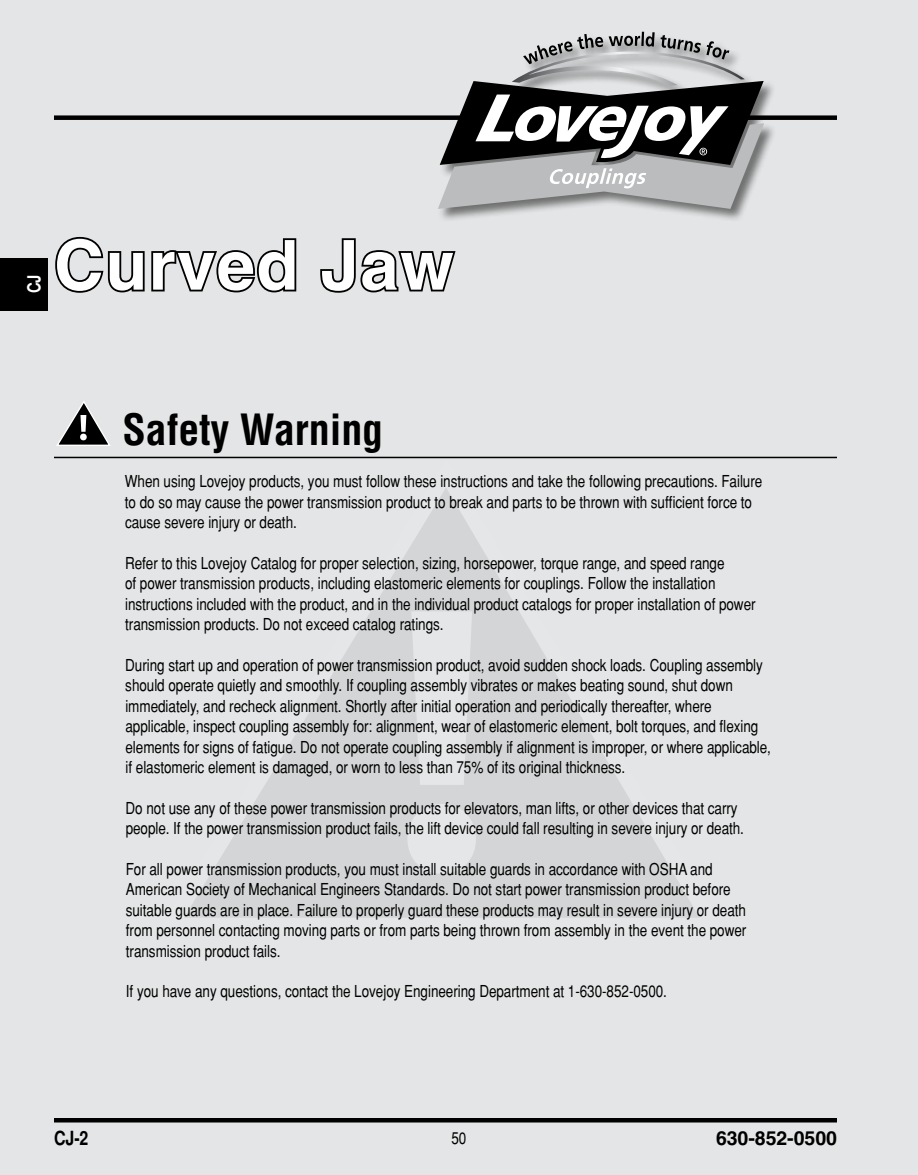
<style>
.page{position:relative;width:918px;height:1175px;background:#fff}
.page>*{position:absolute;margin:0;border:0;box-sizing:border-box;transform-origin:0 0}
.t1{font:700 69px "Helvetica";letter-spacing:.02em;color:#fff}
.t2{font:700 condensed 42px "Helvetica";color:#000}
.t3{font:700 19.5px "Helvetica";color:#000}
.t4{font:700 condensed 19.5px "Helvetica";color:#000}
.t5{font:700 condensed 18px "Helvetica";color:#fff}
.t6{font:condensed 16.5px/20.4px "Helvetica";letter-spacing:-.005em;color:#000}
</style>
<div class="page">
<div style="left:0;top:0;width:918px;height:1174px;background:#e4e5e6"></div>
<hr style="left:54px;top:1118px;width:783px;height:4px;background:#000">
<div style="left:54px;top:115px;width:783px;height:5px;background:#000"></div>
<svg style="left:145px;top:456px;width:593px;height:462px"></svg>
<svg style="left:407px;top:611px;width:69px;height:262px"></svg>
<hr style="left:54px;top:457px;width:783px;height:1px;background:#000">
<svg style="left:56px;top:401px;width:55px;height:45px"></svg>
<div style="left:436px;top:30px;width:340px;height:192px;background:#000;opacity:.51"></div>
<svg style="left:438px;top:32px;width:326px;height:177px"></svg>
<svg style="left:55px;top:236px;width:242px;height:57px"></svg>
<svg style="left:320px;top:238px;width:136px;height:55px"></svg>
<div style="left:0;top:258px;width:48px;height:52px;background:#000"></div>
<h1 class="t1" style="left:54px;top:223px;width:401px">Curved Jaw</h1>
<p class="t5" style="left:24px;top:293px;width:20px;rotate:-90deg">CJ</p>
<p class="t5" style="left:127px;top:274px;width:20px;rotate:90deg">CJ</p>
<h2 class="t2" style="left:123px;top:403px;width:262px">Safety Warning</h2>
<p class="t6" style="left:125px;top:471px;width:639px">When using Lovejoy products, you must follow these instructions and take the following precautions. Failure to do so may cause the power transmission product to break and parts to be thrown with sufficient force to cause severe injury or death.</p>
<p class="t6" style="left:125px;top:552px;width:632px">Refer to this Lovejoy Catalog for proper selection, sizing, horsepower, torque range, and speed range<br>of power transmission products, including elastomeric elements for couplings. Follow the installation instructions included with the product, and in the individual product catalogs for proper installation of power transmission products. Do not exceed catalog ratings.</p>
<p class="t6" style="left:125px;top:654px;width:647px">During start up and operation of power transmission product, avoid sudden shock loads. Coupling assembly should operate quietly and smoothly. If coupling assembly vibrates or makes beating sound, shut down immediately, and recheck alignment. Shortly after initial operation and periodically thereafter, where applicable, inspect coupling assembly for: alignment, wear of elastomeric element, bolt torques, and flexing elements for signs of fatigue. Do not operate coupling assembly if alignment is improper, or where applicable, if elastomeric element is damaged, or worn to less than 75% of its original thickness.</p>
<p class="t6" style="left:126px;top:797px;width:620px">Do not use any of these power transmission products for elevators, man lifts, or other devices that carry people. If the power transmission product fails, the lift device could fall resulting in severe injury or death.</p>
<p class="t6" style="left:126px;top:858px;width:622px">For all power transmission products, you must install suitable guards in accordance with OSHA and American Society of Mechanical Engineers Standards. Do not start power transmission product before suitable guards are in place. Failure to properly guard these products may result in severe injury or death from personnel contacting moving parts or from parts being thrown from assembly in the event the power transmission product fails.</p>
<p class="t6" style="left:126px;top:981px;width:543px">If you have any questions, contact the Lovejoy Engineering Department at 1-630-852-0500.</p>
<p class="t4" style="left:54px;top:1126px;width:36px">CJ-2</p>
<p class="t6" style="left:451px;top:1127px;width:17px">50</p>
<p class="t3" style="left:716px;top:1126px;width:122px">630-852-0500</p>
</div>
